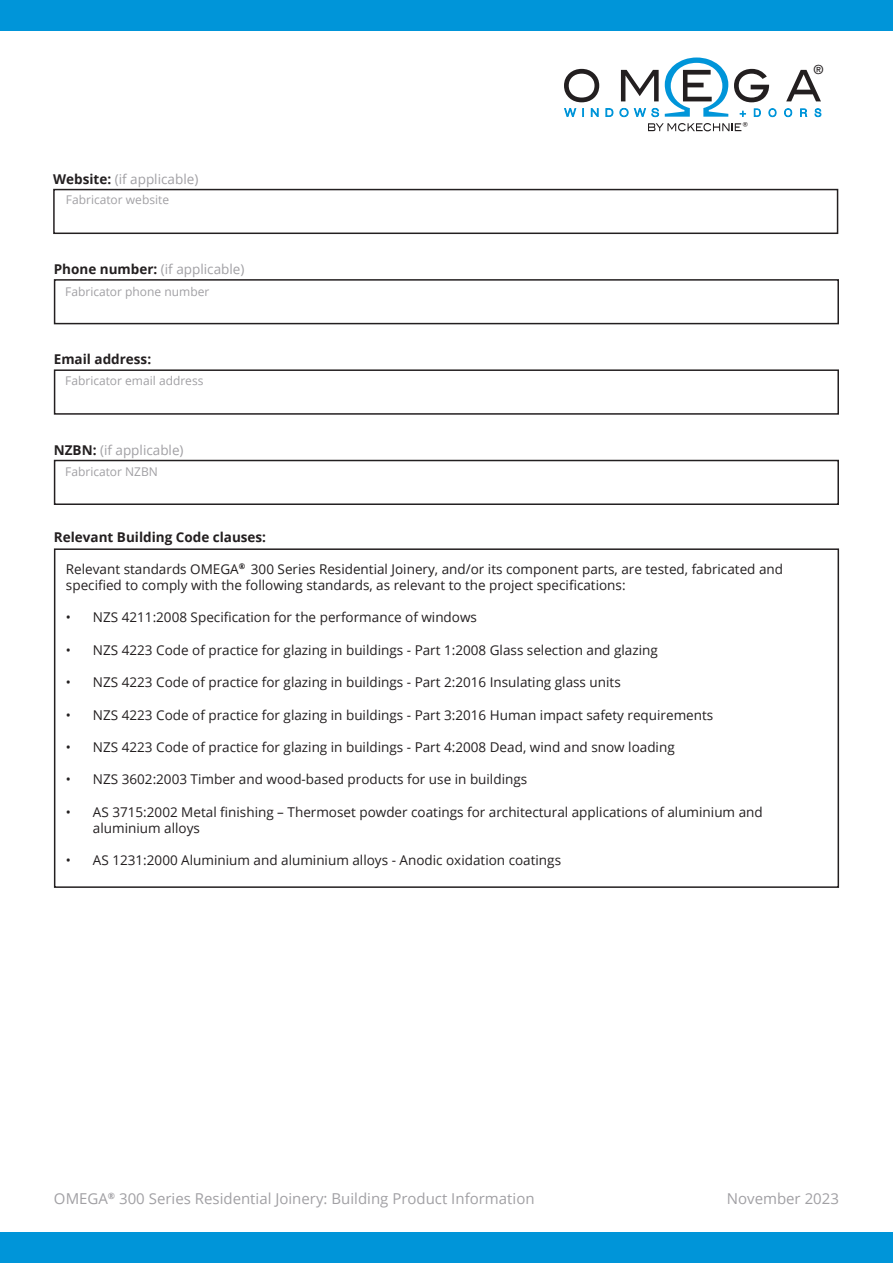
<style>
.page{position:relative;width:893px;height:1263px;background:#fff}
.page>*{position:absolute;margin:0;border:0;box-sizing:border-box;transform-origin:0 0}
.t1{font:500 15.15px "Blair ITC";color:#231f20}
.t2{font:15px "Open Sans";color:#a1a0a4}
.t3{font:13.5px/16.2px "Open Sans";color:#231f20}
.t4{font:13.5px "Open Sans";color:#a1a0a4}
.t5{font:700 13.5px "Open Sans";color:#231f20}
.t6{font:500 12.75px "Helvetica Neue LT Com";color:#231f20}
.t7{font:12px "Open Sans";color:#a1a0a4}
.s1{font-weight:700;color:#231f20}
</style>
<div class="page">
<div style="left:0;top:0;width:893px;height:30px;background:#0095d9"></div>
<div style="left:0;top:1233px;width:893px;height:30px;background:#0095d9"></div>
<svg style="left:564px;top:58px;width:258px;height:73px"></svg>
<div style="left:53px;top:189px;width:785px;height:45px;border:2px solid #231f20"></div>
<div style="left:54px;top:279px;width:785px;height:45px;border:2px solid #231f20"></div>
<div style="left:54px;top:369px;width:785px;height:46px;border:2px solid #231f20"></div>
<div style="left:54px;top:460px;width:785px;height:45px;border:2px solid #231f20"></div>
<div style="left:54px;top:548px;width:785px;height:340px;border:2px solid #231f20"></div>
<p class="t4" style="left:53px;top:170px;width:147px"><span class="s1">Website:</span> (if applicable)</p>
<p class="t7" style="left:66px;top:191px;width:105px">Fabricator website</p>
<p class="t4" style="left:54px;top:260px;width:192px"><span class="s1">Phone number:</span> (if applicable)</p>
<p class="t7" style="left:65px;top:283px;width:146px">Fabricator phone number</p>
<p class="t5" style="left:54px;top:350px;width:99px">Email address:</p>
<p class="t7" style="left:65px;top:372px;width:140px">Fabricator email address</p>
<p class="t4" style="left:54px;top:441px;width:131px"><span class="s1">NZBN:</span> (if applicable)</p>
<p class="t7" style="left:65px;top:464px;width:94px">Fabricator NZBN</p>
<p class="t1" style="left:742px;top:118px;width:7px">®</p>
<p class="t5" style="left:54px;top:528px;width:214px">Relevant Building Code clauses:</p>
<p class="t3" style="left:66px;top:560px;width:719px">Relevant standards OMEGA<sup>®</sup> 300 Series Residential Joinery, and/or its component parts, are tested, fabricated and specified to comply with the following standards, as relevant to the project specifications:</p>
<p class="t3" style="left:66px;top:609px;width:413px">• NZS 4211:2008 Specification for the performance of windows</p>
<p class="t3" style="left:66px;top:641px;width:593px">• NZS 4223 Code of practice for glazing in buildings - Part 1:2008 Glass selection and glazing</p>
<p class="t3" style="left:66px;top:674px;width:556px">• NZS 4223 Code of practice for glazing in buildings - Part 2:2016 Insulating glass units</p>
<p class="t3" style="left:66px;top:706px;width:649px">• NZS 4223 Code of practice for glazing in buildings - Part 3:2016 Human impact safety requirements</p>
<p class="t3" style="left:66px;top:739px;width:610px">• NZS 4223 Code of practice for glazing in buildings - Part 4:2008 Dead, wind and snow loading</p>
<p class="t3" style="left:66px;top:771px;width:463px">• NZS 3602:2003 Timber and wood-based products for use in buildings</p>
<p class="t3" style="left:93px;top:803px;width:671px;text-indent:-27px">• AS 3715:2002 Metal finishing – Thermoset powder coatings for architectural applications of aluminium and aluminium alloys</p>
<p class="t3" style="left:66px;top:852px;width:497px">• AS 1231:2000 Aluminium and aluminium alloys - Anodic oxidation coatings</p>
<p class="t6" style="left:813px;top:62px;width:12px">®</p>
<p class="t2" style="left:54px;top:1188px;width:482px">OMEGA<sup>®</sup> 300 Series Residential Joinery: Building Product Information</p>
<p class="t2" style="left:727px;top:1188px;width:114px">November 2023</p>
</div>
